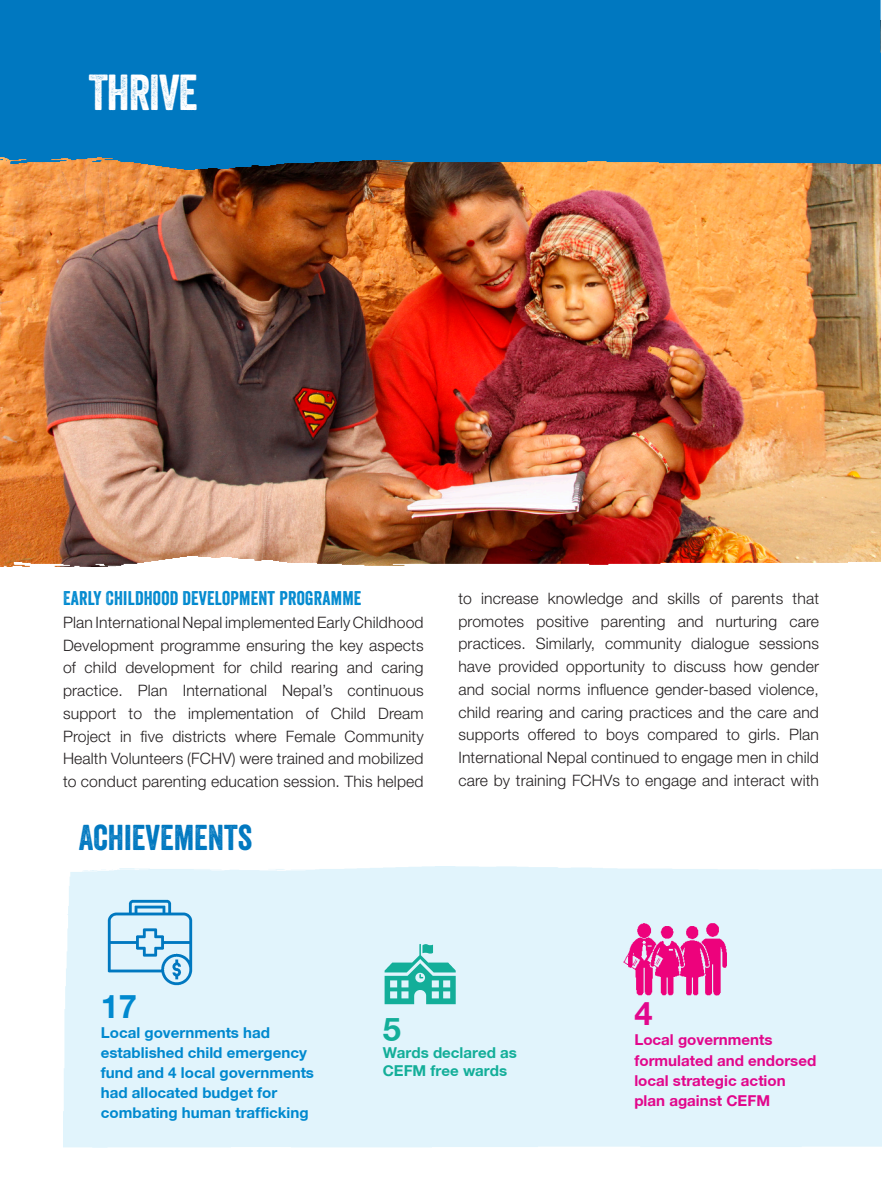
<style>
.page{position:relative;width:882px;height:1197px;background:#fff}
.page>*{position:absolute;margin:0;border:0;box-sizing:border-box;transform-origin:0 0}
.t1{font:49px "Veneer";letter-spacing:-.02em;color:#fff}
.Body{font:34.82px "Veneer";color:#0078c0}
.Body-2{font:700 32.55px "Helvetica Neue FC";color:#0089cf}
.Body-3{font:700 32.55px "Helvetica Neue FC";color:#13ae99}
.Body-4{font:700 32.55px "Helvetica Neue FC";color:#e2078c}
.Body-5{font:19.25px "Veneer";letter-spacing:.01em;color:#0089cf}
.Body-6{font:300 15.75px/22.8px "Helvetica Neue";letter-spacing:.01em;color:#231f20;text-align:justify}
.Body-7{font:700 15.05px/20.1px "Helvetica Neue FC";color:#0089cf}
.Body-8{font:700 15.05px/20.1px "Helvetica Neue FC";color:#e2078c}
.Body-9{font:700 15.05px/17.5px "Helvetica Neue FC";color:#13ae99}
</style>
<div class="page">
<img style="left:0;top:169px;width:881px;height:387px">
<img style="left:0;top:556px;width:881px;height:11px">
<div style="left:0;top:0;width:881px;height:169px;background:#0078c0"></div>
<img style="left:105px;top:898px;width:90px;height:89px">
<img style="left:383px;top:940px;width:78px;height:69px">
<img style="left:622px;top:910px;width:106px;height:90px">
<p class="t1" style="left:89px;top:63px;width:111px">THRIVE</p>
<p class="Body-5" style="left:63px;top:587px;width:300px">EARLY CHILDHOOD DEVELOPMENT PROGRAMME</p>
<p class="Body-6" style="left:63px;top:611px;width:362px">Plan International Nepal implemented Early Childhood Development programme ensuring the key aspects of child development for child rearing and caring practice. Plan International Nepal’s continuous support to the implementation of Child Dream Project in five districts where Female Community Health Volunteers (FCHV) were trained and mobilized to conduct parenting education session. This helped</p>
<p class="Body" style="left:79px;top:816px;width:175px">ACHIEVEMENTS</p>
<p class="Body-6" style="left:458px;top:586px;width:362px">to increase knowledge and skills of parents that promotes positive parenting and nurturing care practices. Similarly, community dialogue sessions have provided opportunity to discuss how gender and social norms influence gender-based violence, child rearing and caring practices and the care and supports offered to boys compared to girls. Plan International Nepal continued to engage men in child care by training FCHVs to engage and interact with</p>
<p class="Body-2" style="left:101px;top:986px;width:38px">17</p>
<p class="Body-7" style="left:101px;top:1022px;width:215px">Local governments had established child emergency fund and 4 local governments had allocated budget for combating human trafficking</p>
<p class="Body-3" style="left:383px;top:1009px;width:20px">5</p>
<p class="Body-9" style="left:383px;top:1044px;width:136px">Wards declared as<br>CEFM free wards</p>
<p class="Body-4" style="left:634px;top:993px;width:20px">4</p>
<p class="Body-8" style="left:634px;top:1030px;width:183px">Local governments formulated and endorsed local strategic action plan against CEFM</p>
</div>
